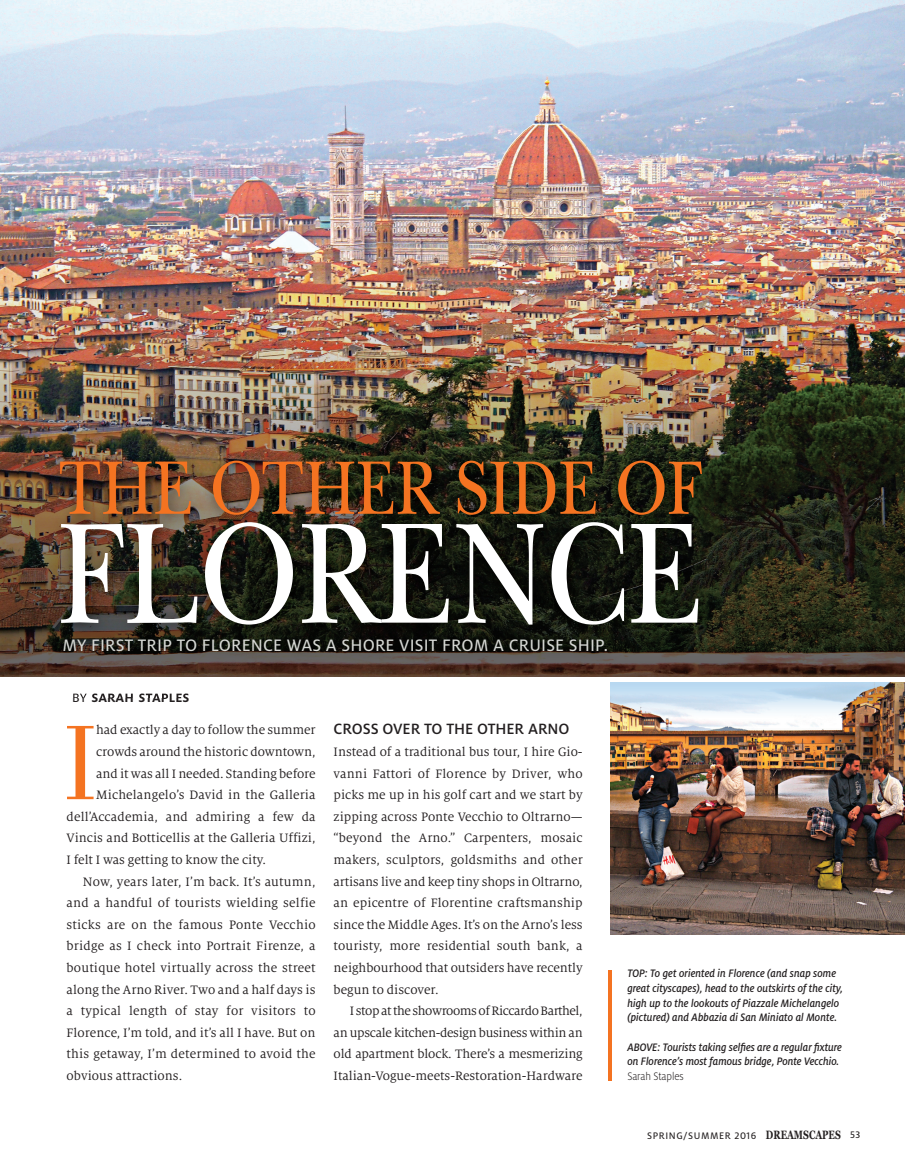
<style>
.page{position:relative;width:905px;height:1175px;background:#fff}
.page>*{position:absolute;margin:0;border:0;box-sizing:border-box;transform-origin:0 0}
.t1{font:149.55px "New Baskerville SC";color:#fff;scale:.81 1}
.t2{font:109.65px "Bodoni";color:#f47321;scale:.9 1}
.t3{font:79.05px "New Baskerville SC";color:#f47321;scale:.81 1}
.t4{font:18.3px "Milo OT Text";letter-spacing:.01em;color:#d6d8d4}
.t5{font:500 16.5px "Milo OT";letter-spacing:-.005em;color:#231f20}
.t6{font:700 13.65px "Milo OT";letter-spacing:.01em;color:#231f20}
.t7{font:13.5px/21.6px "Milo Serif OT";letter-spacing:.005em;color:#231f20;text-align:justify}
.t8{font:italic 500 12px/14.7px "Milo OT";color:#231f20;scale:.92 1}
.t9{font:300 12px "Milo OT";letter-spacing:-.005em;color:#231f20;scale:.92 1}
.t10{font:10.5px "Milo OT Text";letter-spacing:.06em;color:#231f20}
.s1{font-family:"Milo OT Text";font-weight:400}
.s2{font-family:"Georgia";font-weight:700;font-size:12px}
</style>
<div class="page">
<img style="left:1px;top:0;width:903px;height:677px">
<img style="left:19px;top:434px;width:783px;height:287px">
<hr style="left:608px;top:969px;width:3px;height:111px;background:#f47321">
<img style="left:43px;top:621px;width:744px;height:76px">
<img style="left:61px;top:621px;width:637px;height:3px">
<img style="left:73px;top:693px;width:14px;height:4px">
<img style="left:92px;top:693px;width:97px;height:4px">
<img style="left:611px;top:682px;width:293px;height:253px">
<h3 class="t3" style="left:59px;top:461px;width:795px">THE OTHER SIDE OF</h3>
<h1 class="t1" style="left:59px;top:522px;width:797px">FLORENCE</h1>
<h3 class="t4" style="left:62px;top:638px;width:547px">MY FIRST TRIP TO FLORENCE WAS A SHORE VISIT FROM A CRUISE SHIP.</h3>
<p class="t6" style="left:72px;top:692px;width:119px"><span class="s1">BY</span> SARAH STAPLES</p>
<h2 class="t2" style="left:64px;top:722px;width:38px">I</h2>
<p class="t7" style="left:96px;top:720px;width:221px">had exactly a day to follow the summer</p>
<p class="t7" style="left:96px;top:741px;width:221px">crowds around the historic downtown,</p>
<p class="t7" style="left:96px;top:763px;width:221px">and it was all I needed. Standing before</p>
<p class="t7" style="left:96px;top:785px;width:221px">Michelangelo’s David in the Galleria</p>
<p class="t7" style="left:67px;top:806px;width:250px">dell’Accademia, and admiring a few da</p>
<p class="t7" style="left:67px;top:828px;width:250px">Vincis and Botticellis at the Galleria Uffizi,</p>
<p class="t7" style="left:67px;top:849px;width:201px">I felt I was getting to know the city.</p>
<p class="t7" style="left:83px;top:871px;width:234px">Now, years later, I’m back. It’s autumn,</p>
<p class="t7" style="left:67px;top:893px;width:250px">and a handful of tourists wielding selfie</p>
<p class="t7" style="left:67px;top:914px;width:250px">sticks are on the famous Ponte Vecchio</p>
<p class="t7" style="left:67px;top:936px;width:250px">bridge as I check into Portrait Firenze, a</p>
<p class="t7" style="left:67px;top:957px;width:250px">boutique hotel virtually across the street</p>
<p class="t7" style="left:67px;top:979px;width:250px">along the Arno River. Two and a half days is</p>
<p class="t7" style="left:67px;top:1001px;width:250px">a typical length of stay for visitors to</p>
<p class="t7" style="left:67px;top:1022px;width:250px">Florence, I’m told, and it’s all I have. But on</p>
<p class="t7" style="left:67px;top:1044px;width:250px">this getaway, I’m determined to avoid the</p>
<p class="t7" style="left:67px;top:1065px;width:117px">obvious attractions.</p>
<p class="t5" style="left:333px;top:723px;width:237px">CROSS OVER TO THE OTHER ARNO</p>
<p class="t7" style="left:333px;top:741px;width:250px">Instead of a traditional bus tour, I hire Gio&shy;vanni Fattori of Florence by Driver, who picks me up in his golf cart and we start by zipping across Ponte Vecchio to Oltrarno— “beyond the Arno.” Carpenters, mosaic makers, sculptors, goldsmiths and other artisans live and keep tiny shops in Oltrarno, an epicentre of Florentine craftsmanship since the Middle Ages. It’s on the Arno’s less touristy, more residential south bank, a neighbourhood that outsiders have recently begun to discover.</p>
<p class="t7" style="left:333px;top:1001px;width:250px;text-indent:16px">I stop at the showrooms of Riccardo Barthel, an upscale kitchen-design business within an old apartment block. There’s a mesmerizing Italian-Vogue-meets-Restoration-Hardware</p>
<p class="t8" style="left:627px;top:966px;width:236px">TOP: To get oriented in Florence (and snap some great cityscapes), head to the outskirts of the city, high up to the lookouts of Piazzale Michelangelo (pictured) and Abbazia di San Miniato al Monte.</p>
<p class="t8" style="left:627px;top:1040px;width:235px">ABOVE: Tourists taking selfies are a regular fixture on Florence’s most famous bridge, Ponte Vecchio.</p>
<p class="t9" style="left:627px;top:1071px;width:63px">Sarah Staples</p>
<p class="t10" style="left:647px;top:1131px;width:215px">SPRING/SUMMER 2016 <span class="s2">DREAMSCAPES</span> 53</p>
</div>
